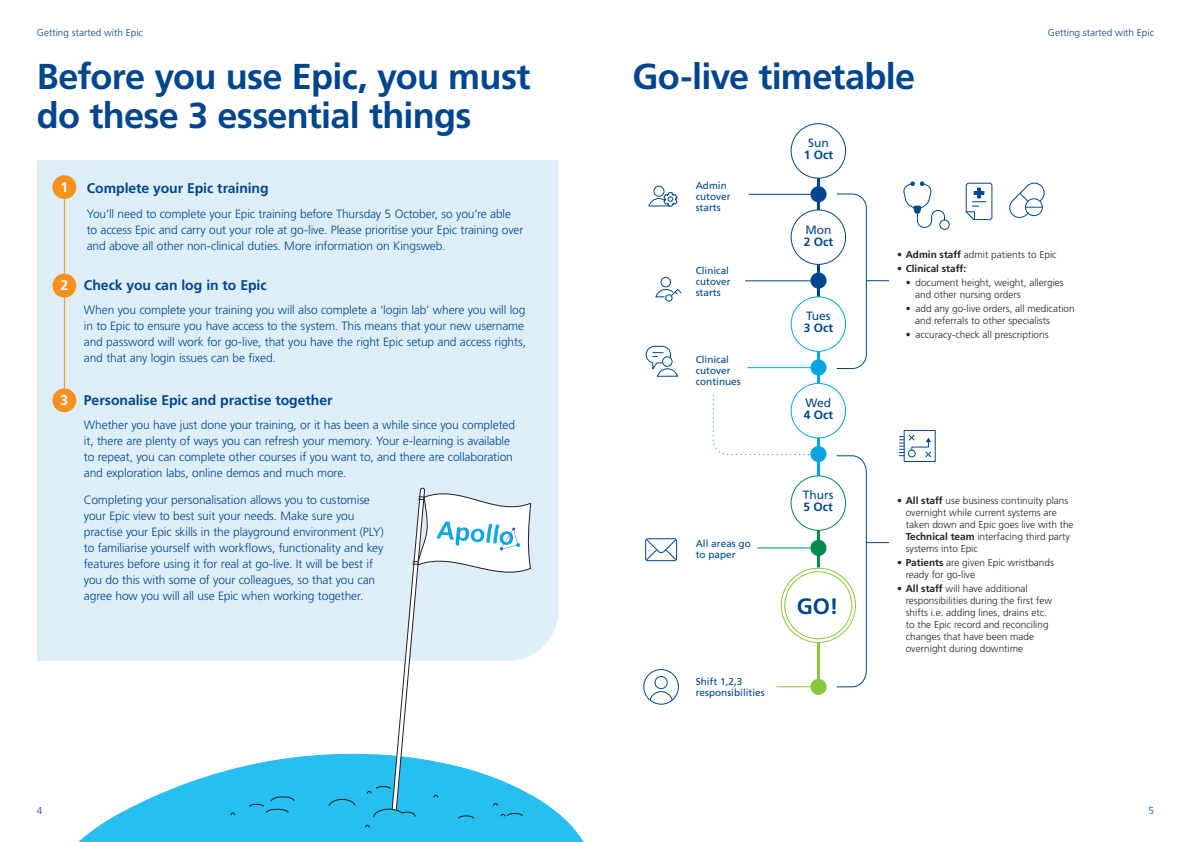
<style>
.page{position:relative;width:1191px;height:842px;background:#fff}
.page>*{position:absolute;margin:0;border:0;box-sizing:border-box;transform-origin:0 0}
.t1{font:700 36px/39px "Frutiger LT Std";letter-spacing:-.02em;color:#01468c}
.t2{font:700 22.2px "Frutiger LT Std";color:#01468c}
.t3{font:700 14px "Frutiger LT Std";letter-spacing:-.005em;color:#01468c}
.t4{font:700 14px "Frutiger LT Std";color:#fff}
.t5{font:300 12px/16px "Frutiger LT Std";letter-spacing:-.01em;color:#01468c}
.t6{font:700 12px "Frutiger LT Std";color:#01468c}
.t7{font:12px "Frutiger LT Std";color:#01468c}
.t8{font:300 10px/12px "Frutiger LT Std";color:#231f20}
.t9{font:10px/11px "Frutiger LT Std";color:#01468c}
.t10{font:300 10px "Frutiger LT Std";color:#01468c}
.t11{font:700 10px "Frutiger LT Std";color:#231f20}
.s1{font-weight:400}
.s2{font-weight:700}
</style>
<div class="page">
<div style="left:37px;top:160px;width:521px;height:501px;background:#deeef9"></div>
<div style="left:52px;top:175px;width:24px;height:24px;background:#f6911e;border-radius:50%"></div>
<div style="left:52px;top:274px;width:24px;height:24px;background:#f6911e;border-radius:50%"></div>
<div style="left:52px;top:388px;width:24px;height:24px;background:#f6911e;border-radius:50%"></div>
<hr style="left:64px;top:198px;width:1px;height:79px;background:#f6911e">
<hr style="left:64px;top:293px;width:1px;height:95px;background:#f6911e">
<hr style="left:817px;top:636px;width:3px;height:53px;background:#8bc63e">
<hr style="left:817px;top:530px;width:3px;height:37px;background:#008c4e">
<div style="left:780px;top:568px;width:76px;height:75px;background:#fff;border:1px solid #8bc63e;border-radius:50%"></div>
<div style="left:784px;top:571px;width:68px;height:68px;border:1px solid #8bc63e;border-radius:50%"></div>
<div style="left:790px;top:475px;width:56px;height:56px;border:1px solid #008c4e;border-radius:50%"></div>
<div style="left:790px;top:209px;width:56px;height:56px;border:1px solid #01468c;border-radius:50%"></div>
<div style="left:790px;top:123px;width:56px;height:56px;border:1px solid #01468c;border-radius:50%"></div>
<div style="left:810px;top:186px;width:16px;height:16px;background:#01468c;border-radius:50%"></div>
<hr style="left:817px;top:178px;width:3px;height:32px;background:#01468c">
<svg style="left:712px;top:393px;width:101px;height:62px"></svg>
<div style="left:810px;top:272px;width:16px;height:17px;background:#01468c;border-radius:50%"></div>
<hr style="left:817px;top:264px;width:3px;height:33px;background:#01468c">
<hr style="left:817px;top:351px;width:3px;height:32px;background:#08a4df">
<div style="left:790px;top:296px;width:56px;height:56px;border:1px solid #08a4df;border-radius:50%"></div>
<div style="left:810px;top:359px;width:16px;height:17px;background:#08a4df;border-radius:50%"></div>
<div style="left:810px;top:540px;width:16px;height:16px;background:#008c4e;border-radius:50%"></div>
<div style="left:810px;top:679px;width:16px;height:16px;background:#8bc63e;border-radius:50%"></div>
<div style="left:790px;top:383px;width:56px;height:55px;border:1px solid #08a4df;border-radius:50%"></div>
<div style="left:810px;top:446px;width:16px;height:16px;background:#08a4df;border-radius:50%"></div>
<hr style="left:817px;top:438px;width:3px;height:38px;background:#08a4df">
<hr style="left:749px;top:194px;width:61px;height:1px;background:#01468c">
<hr style="left:745px;top:281px;width:65px;height:1px;background:#01468c">
<hr style="left:747px;top:367px;width:63px;height:1px;background:#08a4df">
<hr style="left:757px;top:548px;width:53px;height:1px;background:#008c4e">
<hr style="left:776px;top:686px;width:34px;height:1px;background:#8bc63e">
<svg style="left:836px;top:193px;width:53px;height:176px"></svg>
<svg style="left:836px;top:455px;width:53px;height:232px"></svg>
<svg style="left:645px;top:538px;width:32px;height:24px"></svg>
<div style="left:643px;top:669px;width:36px;height:36px;border:1px solid #01468c;border-radius:50%"></div>
<div style="left:654px;top:676px;width:13px;height:13px;border:1px solid #01468c;border-radius:50%"></div>
<svg style="left:649px;top:691px;width:24px;height:10px"></svg>
<div style="left:939px;top:219px;width:10px;height:11px;border:1px solid #01468c;border-radius:50%"></div>
<svg style="left:903px;top:181px;width:42px;height:47px"></svg>
<svg style="left:965px;top:182px;width:28px;height:39px"></svg>
<svg style="left:1009px;top:182px;width:36px;height:36px"></svg>
<svg style="left:645px;top:345px;width:33px;height:32px"></svg>
<div style="left:662px;top:356px;width:10px;height:11px;border:1px solid #01468c;border-radius:50%"></div>
<div style="left:660px;top:277px;width:11px;height:10px;border:1px solid #01468c;border-radius:50%"></div>
<div style="left:903px;top:430px;width:32px;height:32px;border:1px solid #01468c"></div>
<svg style="left:899px;top:434px;width:33px;height:24px"></svg>
<div style="left:653px;top:186px;width:11px;height:11px;border:1px solid #01468c;border-radius:50%"></div>
<svg style="left:648px;top:190px;width:30px;height:17px"></svg>
<svg style="left:655px;top:288px;width:27px;height:10px"></svg>
<div style="left:665px;top:294px;width:7px;height:8px;border:1px solid #01468c;border-radius:50%"></div>
<svg style="left:78px;top:753px;width:506px;height:89px"></svg>
<svg style="left:365px;top:825px;width:4px;height:3px"></svg>
<svg style="left:231px;top:812px;width:4px;height:3px"></svg>
<svg style="left:249px;top:796px;width:45px;height:17px"></svg>
<svg style="left:328px;top:799px;width:28px;height:7px"></svg>
<svg style="left:367px;top:483px;width:164px;height:336px"></svg>
<p class="t10" style="left:37px;top:27px;width:108px">Getting started with Epic</p>
<p class="t10" style="left:1048px;top:27px;width:108px">Getting started with Epic</p>
<h1 class="t1" style="left:37px;top:58px;width:495px">Before you use Epic, you must do these 3 essential things</h1>
<h1 class="t1" style="left:632px;top:58px;width:284px">Go-live timetable</h1>
<p class="t7" style="left:808px;top:136px;width:22px">Sun</p>
<p class="t6" style="left:803px;top:148px;width:31px">1 Oct</p>
<p class="t4" style="left:60px;top:179px;width:9px">1</p>
<p class="t4" style="left:60px;top:277px;width:9px">2</p>
<p class="t4" style="left:60px;top:392px;width:9px">3</p>
<p class="t3" style="left:87px;top:180px;width:183px">Complete your Epic training</p>
<p class="t5" style="left:87px;top:206px;width:438px">You’ll need to complete your Epic training before Thursday 5 October, so you’re able to access Epic and carry out your role at go-live. Please prioritise your Epic training over and above all other non-clinical duties. More information on Kingsweb.</p>
<p class="t3" style="left:84px;top:277px;width:184px">Check you can log in to Epic</p>
<p class="t5" style="left:84px;top:302px;width:443px">When you complete your training you will also complete a ‘login lab’ where you will log in to Epic to ensure you have access to the system. This means that your new username and password will work for go-live, that you have the right Epic setup and access rights, and that any login issues can be fixed.</p>
<p class="t3" style="left:84px;top:391px;width:250px">Personalise Epic and practise together</p>
<p class="t5" style="left:84px;top:417px;width:432px">Whether you have just done your training, or it has been a while since you completed it, there are plenty of ways you can refresh your memory. Your e-learning is available to repeat, you can complete other courses if you want to, and there are collaboration and exploration labs, online demos and much more.</p>
<p class="t5" style="left:84px;top:492px;width:301px">Completing your personalisation allows you to customise your Epic view to best suit your needs. Make sure you practise your Epic skills in the playground environment (PLY) to familiarise yourself with workflows, functionality and key features before using it for real at go-live. It will be best if you do this with some of your colleagues, so that you can agree how you will all use Epic when working together.</p>
<p class="t9" style="left:695px;top:180px;width:36px">Admin cutover starts</p>
<p class="t9" style="left:695px;top:265px;width:36px">Clinical cutover starts</p>
<p class="t9" style="left:695px;top:354px;width:46px">Clinical cutover continues</p>
<p class="t9" style="left:695px;top:538px;width:57px">All areas go to paper</p>
<p class="t7" style="left:805px;top:222px;width:27px">Mon</p>
<p class="t6" style="left:803px;top:234px;width:31px">2 Oct</p>
<p class="t7" style="left:806px;top:309px;width:26px">Tues</p>
<p class="t6" style="left:803px;top:321px;width:31px">3 Oct</p>
<p class="t7" style="left:805px;top:396px;width:27px">Wed</p>
<p class="t6" style="left:803px;top:408px;width:31px">4 Oct</p>
<p class="t7" style="left:802px;top:488px;width:32px">Thurs</p>
<p class="t6" style="left:803px;top:500px;width:31px">5 Oct</p>
<h2 class="t2" style="left:796px;top:593px;width:43px">GO!</h2>
<p class="t8" style="left:897px;top:249px;width:161px"><span class="s1">•</span> <span class="s2">Admin staff</span> admit patients to Epic</p>
<p class="t11" style="left:897px;top:263px;width:70px"><span class="s1">•</span> Clinical staff:</p>
<p class="t8" style="left:915px;top:277px;width:150px;text-indent:-9px">• document height, weight, allergies and other nursing orders</p>
<p class="t8" style="left:915px;top:303px;width:161px;text-indent:-9px">• add any go-live orders, all medication and referrals to other specialists</p>
<p class="t8" style="left:906px;top:329px;width:144px">• accuracy-check all prescriptions</p>
<p class="t8" style="left:905px;top:494px;width:169px;text-indent:-8px"><span class="s1">•</span> <span class="s2">All staff</span> use business continuity plans overnight while current systems are taken down and Epic goes live with the <span class="s2">Technical team</span> interfacing third party systems into Epic</p>
<p class="t8" style="left:905px;top:556px;width:150px;text-indent:-8px"><span class="s1">•</span> <span class="s2">Patients</span> are given Epic wristbands ready for go-live</p>
<p class="t8" style="left:905px;top:582px;width:148px;text-indent:-8px"><span class="s1">•</span> <span class="s2">All staff</span> will have additional responsibilities during the first few shifts i.e. adding lines, drains etc. to the Epic record and reconciling changes that have been made overnight during downtime</p>
<p class="t9" style="left:695px;top:676px;width:70px">Shift 1,2,3 responsibilities</p>
<p class="t10" style="left:37px;top:804px;width:7px">4</p>
<p class="t10" style="left:1148px;top:804px;width:7px">5</p>
</div>
